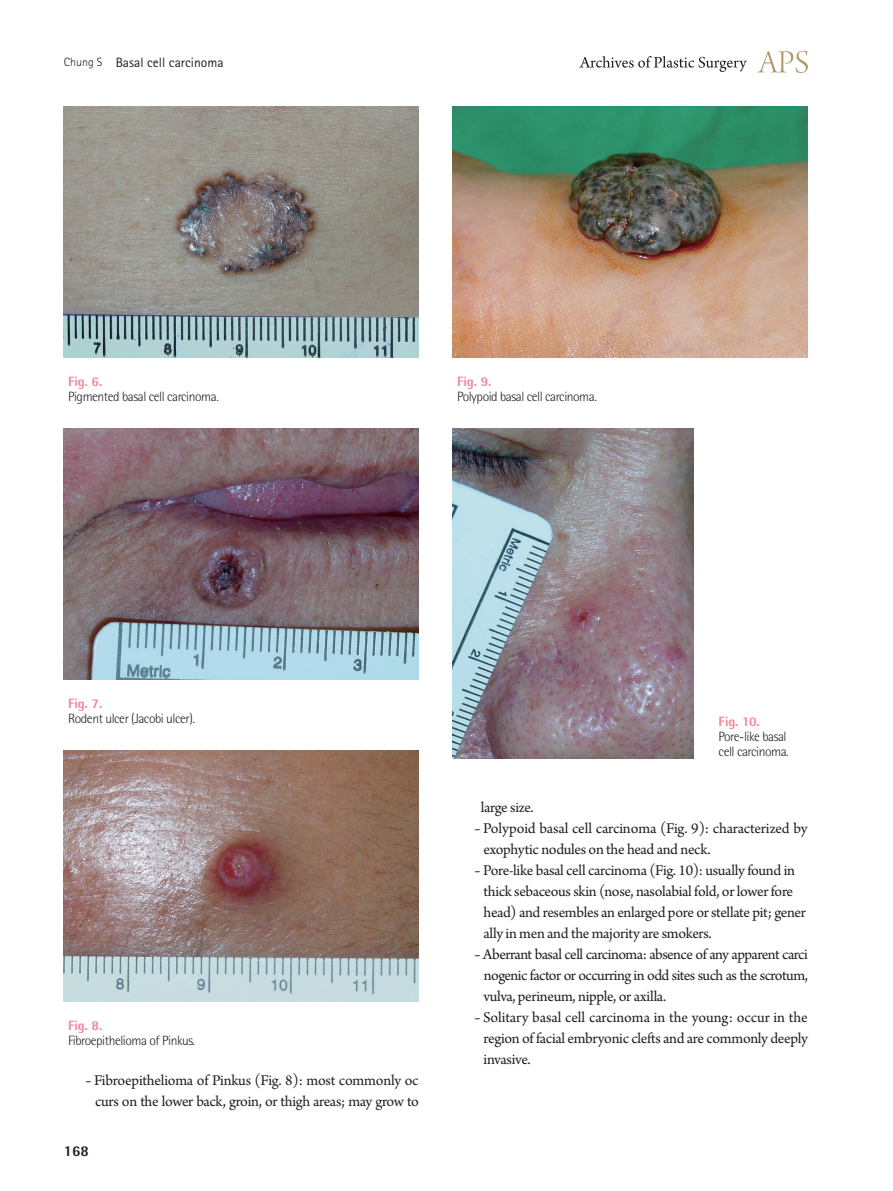
<style>
.page{position:relative;width:893px;height:1191px;background:#fff}
.page>*{position:absolute;margin:0;border:0;box-sizing:border-box;transform-origin:0 0}
.본문_성형{font:15.75px/21px "Arno Pro";letter-spacing:-.02em;color:#231f20;scale:1.5 1}
.본문_성형-2{font:15.75px "Arno Pro";letter-spacing:-.02em;color:#231f20}
.t1{font:800 15px "Rotis Semi Sans Std";color:#231f20}
.그림__표-설명{font:300 13.5px/15px "Rotis Semi Sans Std";letter-spacing:-.035em;color:#231f20}
.그림__표-설명-2{font:800 13.5px "Rotis Semi Sans Std";letter-spacing:-.01em;color:#f38694}
.하시라_제목{font:13.5px "Rotis Sans Serif Std";color:#231f20}
.s1{font-weight:300;font-size:12px}
</style>
<div class="page">
<svg style="left:757px;top:51px;width:51px;height:22px"></svg>
<svg style="left:579px;top:56px;width:168px;height:16px"></svg>
<img style="left:64px;top:106px;width:355px;height:251px">
<img style="left:64px;top:428px;width:355px;height:251px">
<img style="left:64px;top:750px;width:355px;height:251px">
<img style="left:453px;top:428px;width:240px;height:330px">
<img style="left:453px;top:106px;width:355px;height:251px">
<p class="하시라_제목" style="left:64px;top:54px;width:161px"><span class="s1">Chung S</span> Basal cell carcinoma</p>
<p class="그림__표-설명-2" style="left:68px;top:372px;width:36px">Fig. 6.</p>
<p class="그림__표-설명" style="left:68px;top:389px;width:152px">Pigmented basal cell carcinoma.</p>
<p class="그림__표-설명-2" style="left:457px;top:372px;width:36px">Fig. 9.</p>
<p class="그림__표-설명" style="left:457px;top:389px;width:141px">Polypoid basal cell carcinoma.</p>
<p class="그림__표-설명-2" style="left:68px;top:694px;width:36px">Fig. 7.</p>
<p class="그림__표-설명" style="left:68px;top:710px;width:128px">Rodent ulcer (Jacobi ulcer).</p>
<p class="그림__표-설명-2" style="left:68px;top:1016px;width:36px">Fig. 8.</p>
<p class="그림__표-설명" style="left:68px;top:1032px;width:128px">Fibroepithelioma of Pinkus.</p>
<p class="본문_성형" style="left:85px;top:1071px;width:224px;text-align:right">-Fibroepithelioma of Pinkus (Fig. 8): most commonly oc curs on the lower back, groin, or thigh areas; may grow to</p>
<p class="t1" style="left:64px;top:1141px;width:27px">168</p>
<p class="그림__표-설명-2" style="left:719px;top:713px;width:43px">Fig. 10.</p>
<p class="그림__표-설명" style="left:719px;top:729px;width:72px">Pore-like basal cell carcinoma.</p>
<p class="본문_성형-2" style="left:481px;top:798px;width:54px">large size.</p>
<p class="본문_성형" style="left:484px;top:819px;width:218px;text-indent:-9px">-Polypoid basal cell carcinoma (Fig. 9): characterized by exophytic nodules on the head and neck.</p>
<p class="본문_성형" style="left:484px;top:861px;width:216px;text-indent:-9px">-Pore-like basal cell carcinoma (Fig. 10): usually found in thick sebaceous skin (nose, nasolabial fold, or lower fore head) and resembles an enlarged pore or stellate pit; gener ally in men and the majority are smokers.</p>
<p class="본문_성형" style="left:483px;top:945px;width:218px;text-align:justify;text-indent:-9px">-Aberrant basal cell carcinoma: absence of any apparent carci nogenic factor or occurring in odd sites such as the scrotum, vulva, perineum, nipple, or axilla.</p>
<p class="본문_성형" style="left:484px;top:1008px;width:218px;text-align:justify;text-indent:-9px">-Solitary basal cell carcinoma in the young: occur in the region of facial embryonic clefts and are commonly deeply invasive.</p>
</div>
